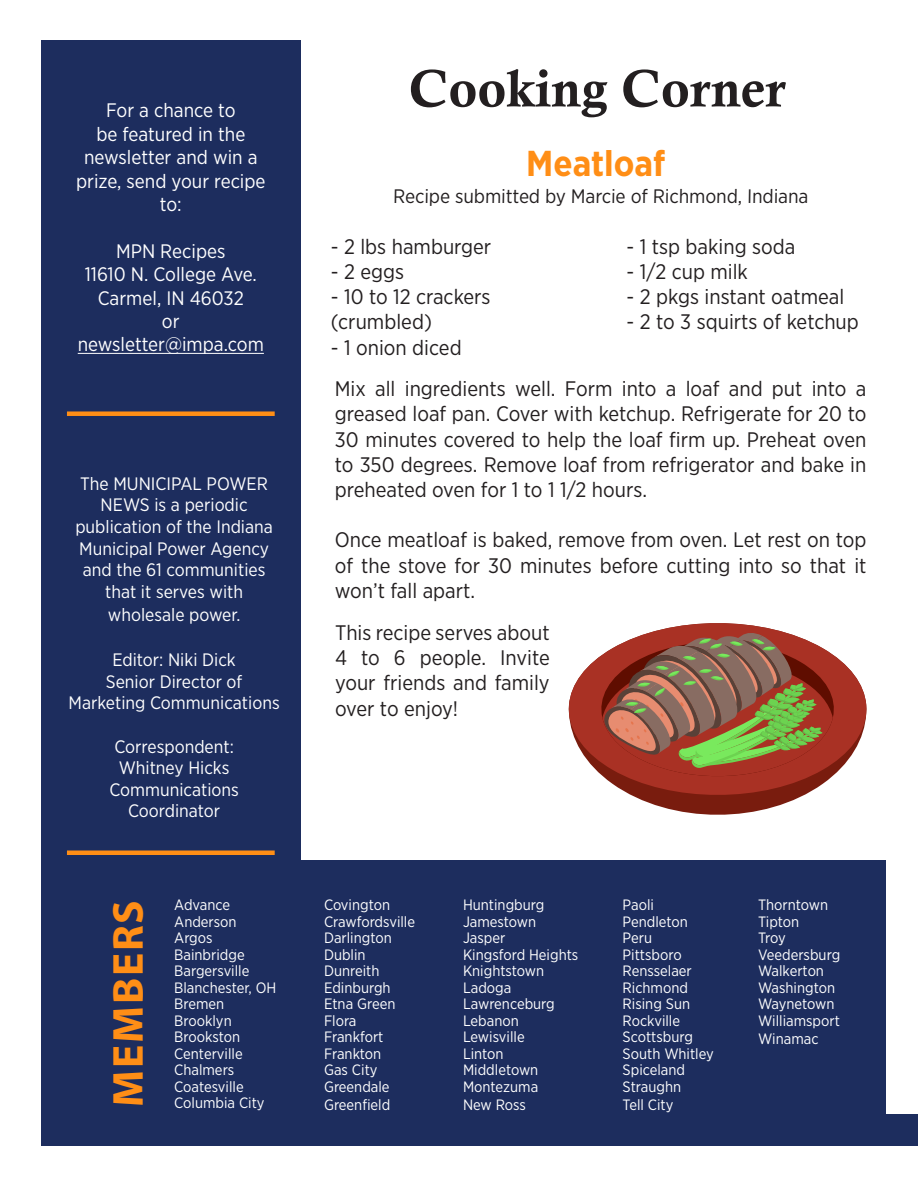
<style>
.page{position:relative;width:918px;height:1188px;background:#fff}
.page>*{position:absolute;margin:0;border:0;box-sizing:border-box;transform-origin:0 0}
.t1{font:52.5px "Calis MT Bol";color:#231f20}
.t2{font:700 43.5px "Myriad Pro";letter-spacing:.04em;color:#ff8e16}
.Headline1{font:700 36px "Gotham Narrow";color:#ff8e16}
.t3{font:21px/25.2px "Gotham Narrow";color:#231f20;text-align:justify}
.t4{font:19.5px/23.4px "Gotham Narrow";color:#fff;text-align:center}
.t5{font:19.5px "Gotham Narrow";color:#231f20}
.t6{font:18px/21.6px "Gotham Narrow";color:#fff;text-align:center}
.t7{font:15px/16.5px "Gotham Narrow";color:#fff}
</style>
<div class="page">
<div style="left:41px;top:40px;width:259px;height:842px;background:#1d2d5e"></div>
<hr style="left:78px;top:353px;width:186px;height:1px;background:#fff">
<div style="left:67px;top:411px;width:208px;height:5px;background:#ff8e16"></div>
<div style="left:67px;top:850px;width:208px;height:5px;background:#ff8e16"></div>
<div style="left:41px;top:861px;width:845px;height:285px;background:#1d2d5e"></div>
<div style="left:860px;top:1115px;width:58px;height:31px;background:#1d2d5e"></div>
<svg style="left:650px;top:803px;width:136px;height:12px;fill:#791c0e"></svg>
<svg style="left:569px;top:623px;width:297px;height:180px"></svg>
<svg style="left:598px;top:632px;width:239px;height:151px;background:#976244"></svg>
<p class="t4" style="left:76px;top:98px;width:191px">For a chance to<br>be featured in the newsletter and win a prize, send your recipe to:</p>
<p class="t4" style="left:116px;top:239px;width:111px">MPN Recipes</p>
<p class="t4" style="left:85px;top:262px;width:174px">11610 N. College Ave.</p>
<p class="t4" style="left:98px;top:286px;width:148px">Carmel, IN 46032</p>
<p class="t4" style="left:162px;top:309px;width:19px">or</p>
<p class="t4" style="left:78px;top:332px;width:188px">newsletter@impa.com</p>
<p class="t6" style="left:75px;top:472px;width:199px">The MUNICIPAL POWER<br>NEWS is a periodic publication of the Indiana<br>Municipal Power Agency and the 61 communities that it serves with</p>
<p class="t6" style="left:108px;top:604px;width:134px">wholesale power.</p>
<p class="t6" style="left:112px;top:649px;width:125px">Editor: Niki Dick</p>
<p class="t6" style="left:69px;top:670px;width:213px">Senior Director of<br>Marketing Communications</p>
<p class="t6" style="left:114px;top:735px;width:121px;text-align:left">Correspondent:<br>Whitney Hicks</p>
<p class="t6" style="left:109px;top:778px;width:131px">Communications<br>Coordinator</p>
<p class="t2" style="left:100px;top:1107px;width:208px;rotate:-90deg">MEMBERS</p>
<p class="t7" style="left:174px;top:896px;width:64px">Advance<br>Anderson<br>Argos</p>
<p class="t7" style="left:174px;top:946px;width:104px">Bainbridge<br>Bargersville<br>Blanchester, OH</p>
<p class="t7" style="left:174px;top:995px;width:52px">Bremen</p>
<p class="t7" style="left:174px;top:1012px;width:70px">Brooklyn<br>Brookston<br>Centerville<br>Chalmers</p>
<p class="t7" style="left:174px;top:1078px;width:92px">Coatesville<br>Columbia City</p>
<p class="t1" style="left:409px;top:58px;width:378px">Cooking Corner</p>
<p class="Headline1" style="left:526px;top:140px;width:140px">Meatloaf</p>
<p class="t5" style="left:393px;top:184px;width:417px">Recipe submitted by Marcie of Richmond, Indiana</p>
<p class="t3" style="left:331px;top:233px;width:162px">- 2 lbs hamburger</p>
<p class="t3" style="left:331px;top:259px;width:75px">- 2 eggs</p>
<p class="t3" style="left:331px;top:284px;width:161px">- 10 to 12 crackers (crumbled)</p>
<p class="t3" style="left:331px;top:334px;width:132px">- 1 onion diced</p>
<p class="t3" style="left:627px;top:233px;width:170px">- 1 tsp baking soda</p>
<p class="t3" style="left:627px;top:259px;width:123px">- 1/2 cup milk</p>
<p class="t3" style="left:627px;top:284px;width:219px">- 2 pkgs instant oatmeal</p>
<p class="t3" style="left:627px;top:309px;width:234px">- 2 to 3 squirts of ketchup</p>
<p class="t3" style="left:335px;top:376px;width:533px">Mix all ingredients well. Form into a loaf and put into a greased loaf pan. Cover with ketchup. Refrigerate for 20 to 30 minutes covered to help the loaf firm up. Preheat oven to 350 degrees. Remove loaf from refrigerator and bake in preheated oven for 1 to 1 1/2 hours.</p>
<p class="t3" style="left:335px;top:527px;width:533px">Once meatloaf is baked, remove from oven. Let rest on top of the stove for 30 minutes before cutting into so that it won’t fall apart.</p>
<p class="t3" style="left:335px;top:620px;width:216px">This recipe serves about 4 to 6 people. Invite your friends and family over to enjoy!</p>
<p class="t7" style="left:324px;top:896px;width:93px">Covington<br>Crawfordsville<br>Darlington<br>Dublin<br>Dunreith<br>Edinburgh<br>Etna Green<br>Flora<br>Frankfort<br>Frankton<br>Gas City<br>Greendale</p>
<p class="t7" style="left:324px;top:1096px;width:68px">Greenfield</p>
<p class="t7" style="left:463px;top:896px;width:117px">Huntingburg<br>Jamestown<br>Jasper<br>Kingsford Heights<br>Knightstown<br>Ladoga<br>Lawrenceburg<br>Lebanon<br>Lewisville<br>Linton<br>Middletown<br>Montezuma</p>
<p class="t7" style="left:463px;top:1096px;width:64px">New Ross</p>
<p class="t7" style="left:623px;top:896px;width:33px">Paoli</p>
<p class="t7" style="left:623px;top:913px;width:71px">Pendleton<br>Peru<br>Pittsboro<br>Rensselaer</p>
<p class="t7" style="left:623px;top:979px;width:69px">Richmond<br>Rising Sun<br>Rockville</p>
<p class="t7" style="left:623px;top:1028px;width:93px">Scottsburg<br>South Whitley<br>Spiceland</p>
<p class="t7" style="left:623px;top:1078px;width:60px">Straughn</p>
<p class="t7" style="left:623px;top:1096px;width:52px">Tell City</p>
<p class="t7" style="left:758px;top:896px;width:72px">Thorntown<br>Tipton</p>
<p class="t7" style="left:758px;top:929px;width:29px">Troy</p>
<p class="t7" style="left:758px;top:946px;width:84px">Veedersburg</p>
<p class="t7" style="left:758px;top:962px;width:67px">Walkerton</p>
<p class="t7" style="left:758px;top:979px;width:79px">Washington</p>
<p class="t7" style="left:758px;top:995px;width:78px">Waynetown</p>
<p class="t7" style="left:758px;top:1012px;width:83px">Williamsport</p>
<p class="t7" style="left:758px;top:1030px;width:62px">Winamac</p>
</div>
